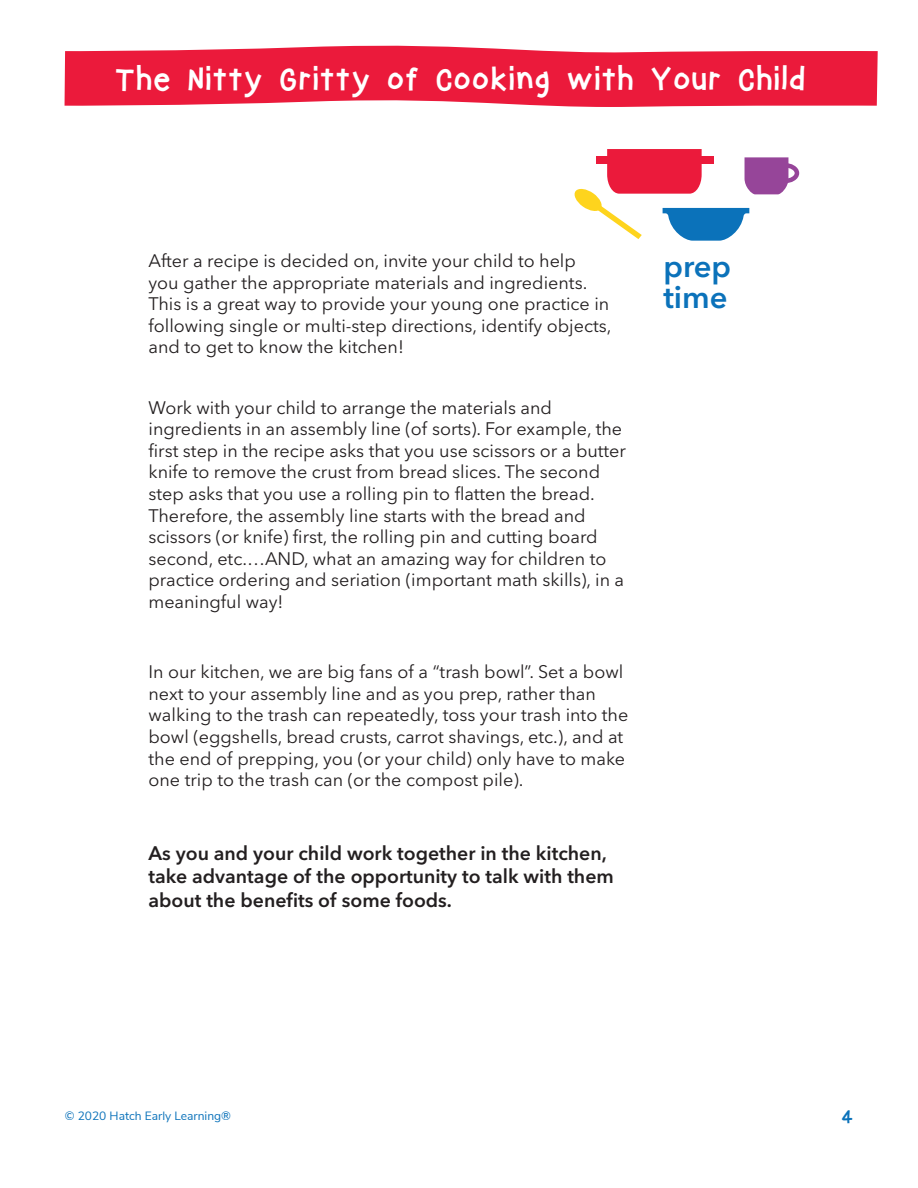
<style>
.page{position:relative;width:918px;height:1188px;background:#fff}
.page>*{position:absolute;margin:0;border:0;box-sizing:border-box;transform-origin:0 0}
.Hatch_Activity{font:34.5px "crayon kids";color:#fff}
.t1{font:600 31.05px "Avenir Next LT Pro";color:#0b72ba}
.Hatch_Primary{font:600 19.5px/23.4px "Avenir Next LT Pro";color:#231f20}
.t2{font:19.5px "crayon kids";color:#0b72ba}
.Hatch_Primary-2{font:18px/21.6px "Avenir Next LT Pro";color:#231f20}
.t3{font:12px "Nunito Sans";color:#0b72ba}
</style>
<div class="page">
<svg style="left:65px;top:45px;width:813px;height:62px;background:#ed3552"></svg>
<div style="left:768px;top:163px;width:31px;height:20px;border:4px solid #964599;border-radius:50%"></div>
<svg style="left:574px;top:149px;width:214px;height:92px"></svg>
<p class="Hatch_Activity" style="left:114px;top:64px;width:693px">The Nitty Gritty of Cooking with Your Child</p>
<p class="Hatch_Primary-2" style="left:148px;top:250px;width:464px">After a recipe is decided on, invite your child to help<br>you gather the appropriate materials and ingredients.<br>This is a great way to provide your young one practice in following single or multi-step directions, identify objects, and to get to know the kitchen!</p>
<p class="Hatch_Primary-2" style="left:148px;top:396px;width:479px">Work with your child to arrange the materials and ingredients in an assembly line (of sorts). For example, the first step in the recipe asks that you use scissors or a butter knife to remove the crust from bread slices. The second step asks that you use a rolling pin to flatten the bread.<br>Therefore, the assembly line starts with the bread and scissors (or knife) first, the rolling pin and cutting board second, etc.…AND, what an amazing way for children to practice ordering and seriation (important math skills), in a meaningful way!</p>
<p class="Hatch_Primary-2" style="left:148px;top:661px;width:481px">In our kitchen, we are big fans of a “trash bowl”. Set a bowl next to your assembly line and as you prep, rather than walking to the trash can repeatedly, toss your trash into the bowl (eggshells, bread crusts, carrot shavings, etc.), and at the end of prepping, you (or your child) only have to make one trip to the trash can (or the compost pile).</p>
<p class="Hatch_Primary" style="left:148px;top:841px;width:467px">As you and your child work together in the kitchen, take advantage of the opportunity to talk with them about the benefits of some foods.</p>
<p class="t1" style="left:663px;top:247px;width:69px">prep</p>
<p class="t1" style="left:663px;top:278px;width:66px">time</p>
<p class="t3" style="left:65px;top:1107px;width:168px">© 2020 Hatch Early Learning®</p>
<p class="t2" style="left:841px;top:1108px;width:14px">4</p>
</div>
